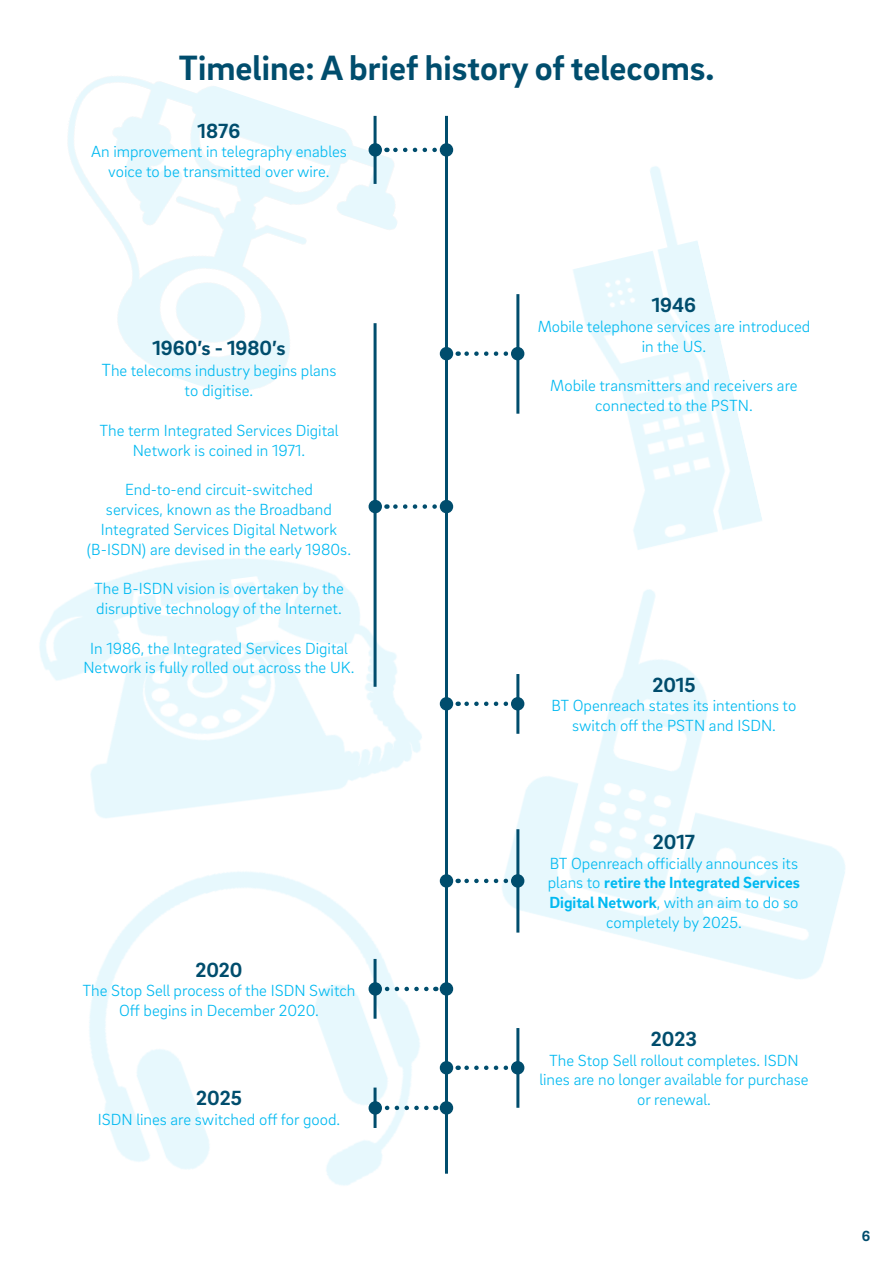
<style>
.page{position:relative;width:893px;height:1263px;background:#fff}
.page>*{position:absolute;margin:0;border:0;box-sizing:border-box;transform-origin:0 0}
.t1{font:700 36px "Brix Sans";color:#004d6d}
.t2{font:700 21px "Brix Sans";color:#004d6d}
.t3{font:300 16.5px/19.8px "Brix Sans";color:#00b9f1;text-align:center}
.t4{font:700 15px "Brix Sans";color:#004d6d}
.s1{font-size:18px}
.s2{font-weight:700}
</style>
<div class="page">
<img style="left:425px;top:143px;width:335px;height:368px">
<img style="left:68px;top:76px;width:348px;height:353px">
<img style="left:39px;top:430px;width:430px;height:324px">
<img style="left:440px;top:511px;width:405px;height:468px">
<img style="left:89px;top:754px;width:434px;height:432px">
<hr style="left:445px;top:116px;width:3px;height:1058px;background:#004d6d">
<svg style="left:386px;top:148px;width:49px;height:4px"></svg>
<div style="left:369px;top:144px;width:12px;height:12px;background:#004d6d;border-radius:50%"></div>
<div style="left:369px;top:143px;width:13px;height:14px;border:2px solid #004d6d;border-radius:50%"></div>
<div style="left:440px;top:144px;width:12px;height:12px;background:#004d6d;border-radius:50%"></div>
<div style="left:440px;top:143px;width:13px;height:14px;border:2px solid #004d6d;border-radius:50%"></div>
<hr style="left:374px;top:116px;width:3px;height:68px;background:#004d6d">
<svg style="left:458px;top:351px;width:48px;height:5px"></svg>
<div style="left:441px;top:348px;width:11px;height:12px;background:#004d6d;border-radius:50%"></div>
<div style="left:440px;top:347px;width:13px;height:13px;border:2px solid #004d6d;border-radius:50%"></div>
<div style="left:512px;top:348px;width:12px;height:12px;background:#004d6d;border-radius:50%"></div>
<div style="left:511px;top:347px;width:13px;height:13px;border:2px solid #004d6d;border-radius:50%"></div>
<hr style="left:516px;top:294px;width:3px;height:120px;background:#004d6d">
<svg style="left:386px;top:504px;width:49px;height:5px"></svg>
<div style="left:369px;top:501px;width:12px;height:11px;background:#004d6d;border-radius:50%"></div>
<div style="left:369px;top:500px;width:13px;height:13px;border:2px solid #004d6d;border-radius:50%"></div>
<div style="left:440px;top:501px;width:12px;height:11px;background:#004d6d;border-radius:50%"></div>
<div style="left:440px;top:500px;width:13px;height:13px;border:2px solid #004d6d;border-radius:50%"></div>
<hr style="left:374px;top:323px;width:3px;height:364px;background:#004d6d">
<svg style="left:458px;top:701px;width:48px;height:5px"></svg>
<div style="left:441px;top:698px;width:11px;height:12px;background:#004d6d;border-radius:50%"></div>
<div style="left:440px;top:697px;width:13px;height:13px;border:2px solid #004d6d;border-radius:50%"></div>
<div style="left:512px;top:698px;width:12px;height:12px;background:#004d6d;border-radius:50%"></div>
<div style="left:511px;top:697px;width:13px;height:13px;border:2px solid #004d6d;border-radius:50%"></div>
<hr style="left:516px;top:674px;width:3px;height:60px;background:#004d6d">
<svg style="left:458px;top:879px;width:48px;height:4px"></svg>
<div style="left:441px;top:875px;width:11px;height:12px;background:#004d6d;border-radius:50%"></div>
<div style="left:440px;top:874px;width:13px;height:14px;border:2px solid #004d6d;border-radius:50%"></div>
<div style="left:512px;top:875px;width:12px;height:12px;background:#004d6d;border-radius:50%"></div>
<div style="left:511px;top:874px;width:13px;height:14px;border:2px solid #004d6d;border-radius:50%"></div>
<hr style="left:516px;top:829px;width:3px;height:103px;background:#004d6d">
<svg style="left:387px;top:987px;width:49px;height:4px"></svg>
<div style="left:440px;top:983px;width:12px;height:12px;background:#004d6d;border-radius:50%"></div>
<div style="left:440px;top:982px;width:13px;height:14px;border:2px solid #004d6d;border-radius:50%"></div>
<div style="left:369px;top:983px;width:12px;height:12px;background:#004d6d;border-radius:50%"></div>
<div style="left:369px;top:982px;width:13px;height:14px;border:2px solid #004d6d;border-radius:50%"></div>
<hr style="left:374px;top:959px;width:3px;height:60px;background:#004d6d">
<svg style="left:458px;top:1065px;width:48px;height:5px"></svg>
<div style="left:441px;top:1062px;width:11px;height:12px;background:#004d6d;border-radius:50%"></div>
<div style="left:440px;top:1061px;width:13px;height:13px;border:2px solid #004d6d;border-radius:50%"></div>
<div style="left:512px;top:1062px;width:12px;height:12px;background:#004d6d;border-radius:50%"></div>
<div style="left:511px;top:1061px;width:13px;height:13px;border:2px solid #004d6d;border-radius:50%"></div>
<hr style="left:516px;top:1028px;width:3px;height:80px;background:#004d6d">
<svg style="left:387px;top:1106px;width:49px;height:4px"></svg>
<div style="left:440px;top:1102px;width:12px;height:12px;background:#004d6d;border-radius:50%"></div>
<div style="left:440px;top:1101px;width:13px;height:13px;border:2px solid #004d6d;border-radius:50%"></div>
<div style="left:369px;top:1102px;width:12px;height:12px;background:#004d6d;border-radius:50%"></div>
<div style="left:369px;top:1101px;width:13px;height:13px;border:2px solid #004d6d;border-radius:50%"></div>
<hr style="left:374px;top:1087px;width:3px;height:41px;background:#004d6d">
<h1 class="t1" style="left:179px;top:44px;width:537px">Timeline: A brief history of telecoms.</h1>
<p class="t2" style="left:198px;top:117px;width:44px">1876</p>
<p class="t3" style="left:91px;top:141px;width:257px">An improvement in telegraphy enables voice to be transmitted over wire.</p>
<p class="t2" style="left:152px;top:334px;width:135px">1960’s - 1980’s</p>
<p class="t3" style="left:101px;top:360px;width:237px"><span class="s1">T</span>he telecoms industry begins plans to digitise.</p>
<p class="t3" style="left:100px;top:420px;width:240px">The term Integrated Services Digital<br>Network is coined in 1971.</p>
<p class="t3" style="left:87px;top:479px;width:266px">End-to-end circuit-switched<br>services, known as the Broadband Integrated Services Digital Network (B-ISDN) are devised in the early 1980s.</p>
<p class="t3" style="left:94px;top:578px;width:251px;text-align:left">The B-ISDN vision is overtaken by the disruptive technology of the Internet.</p>
<p class="t3" style="left:84px;top:637px;width:272px">In 1986, the Integrated Services Digital<br>Network is fully rolled out across the UK.</p>
<p class="t2" style="left:195px;top:956px;width:49px">2020</p>
<p class="t3" style="left:83px;top:980px;width:274px">The Stop Sell process of the ISDN Switch<br>Off begins in December 2020.</p>
<p class="t2" style="left:652px;top:291px;width:46px">1946</p>
<p class="t3" style="left:538px;top:316px;width:274px">Mobile telephone services are introduced in the US.</p>
<p class="t3" style="left:550px;top:375px;width:249px">Mobile transmitters and receivers are connected to the PSTN.</p>
<p class="t2" style="left:652px;top:671px;width:45px">2015</p>
<p class="t3" style="left:552px;top:695px;width:246px">BT Openreach states its intentions to switch off the PSTN and ISDN.</p>
<p class="t2" style="left:653px;top:828px;width:44px">2017</p>
<p class="t3" style="left:548px;top:852px;width:254px">BT Openreach officially announces its plans to <span class="s2">retire the Integrated Services Digital Network</span>, with an aim to do so completely by 2025.</p>
<p class="t2" style="left:651px;top:1025px;width:48px">2023</p>
<p class="t3" style="left:539px;top:1049px;width:271px">The Stop Sell rollout completes. ISDN lines are no longer available for purchase</p>
<p class="t2" style="left:196px;top:1084px;width:47px">2025</p>
<p class="t3" style="left:637px;top:1089px;width:75px">or renewal.</p>
<p class="t3" style="left:98px;top:1109px;width:244px">ISDN lines are switched off for good.</p>
<p class="t4" style="left:862px;top:1226px;width:10px">6</p>
</div>
